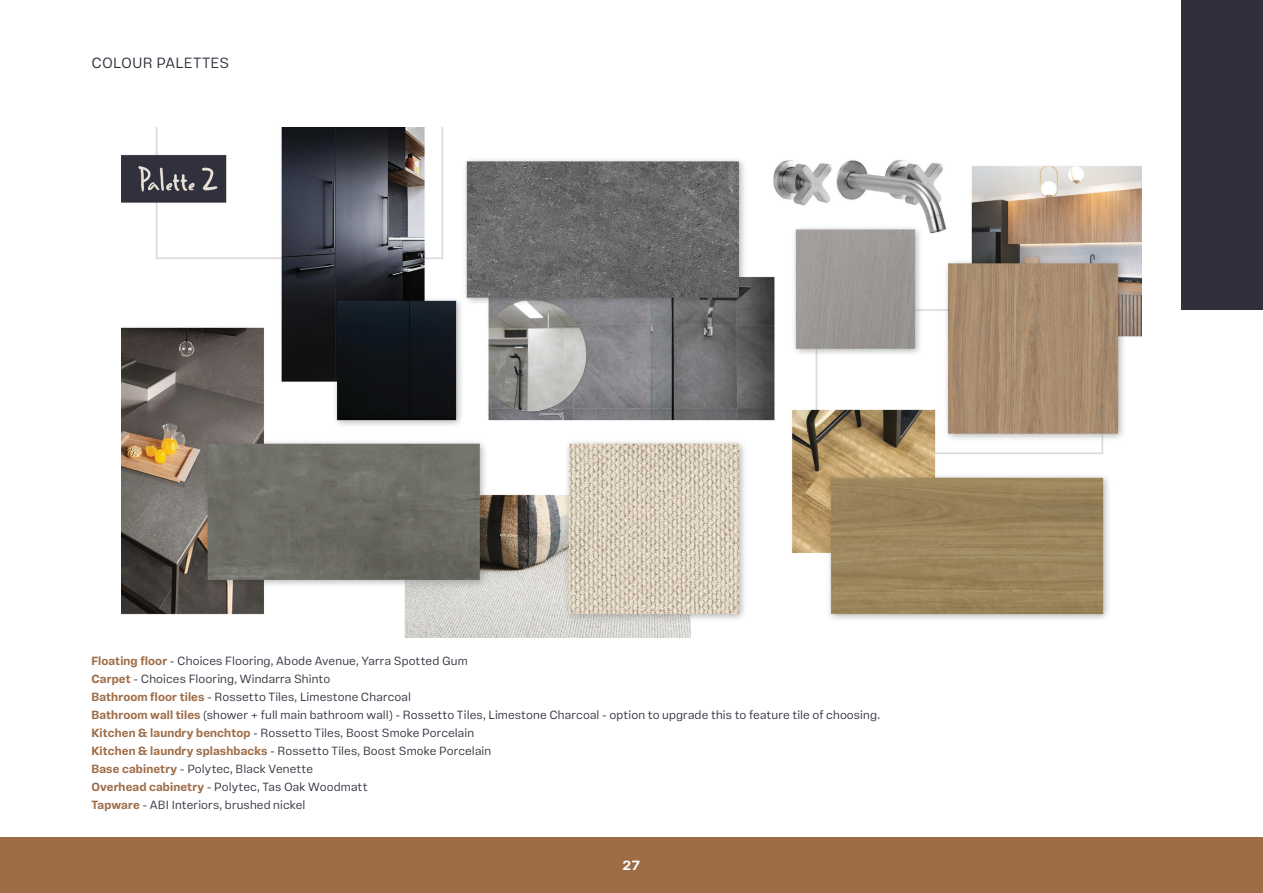
<style>
.page{position:relative;width:1263px;height:893px;background:#fff}
.page>*{position:absolute;margin:0;border:0;box-sizing:border-box;transform-origin:0 0}
.t1{font:300 15px "Vinila";letter-spacing:.015em;color:#30303d}
.t2{font:700 13.5px "Vinila";color:#fff}
.t3{font:300 12px/18px "Vinila";letter-spacing:.01em;color:#30303d}
.s1{font-weight:700;color:#9e6c47}
</style>
<div class="page">
<div style="left:0;top:838px;width:1263px;height:55px;background:#9e6c47"></div>
<img style="left:121px;top:127px;width:1021px;height:510px">
<div style="left:1182px;top:0;width:81px;height:309px;background:#30303d"></div>
<p class="t1" style="left:91px;top:54px;width:139px">COLOUR PALETTES</p>
<p class="t3" style="left:91px;top:652px;width:790px"><span class="s1">Floating floor</span> - Choices Flooring, Abode Avenue, Yarra Spotted Gum<br><span class="s1">Carpet</span> - Choices Flooring, Windarra Shinto<br><span class="s1">Bathroom floor tiles</span> - Rossetto Tiles, Limestone Charcoal<br><span class="s1">Bathroom wall tiles</span> (shower + full main bathroom wall) - Rossetto Tiles, Limestone Charcoal - option to upgrade this to feature tile of choosing.<br><span class="s1">Kitchen &amp; laundry benchtop</span> - Rossetto Tiles, Boost Smoke Porcelain<br><span class="s1">Kitchen &amp; laundry splashbacks</span> - Rossetto Tiles, Boost Smoke Porcelain<br><span class="s1">Base cabinetry</span> - Polytec, Black Venette<br><span class="s1">Overhead cabinetry</span> - Polytec, Tas Oak Woodmatt<br><span class="s1">Tapware</span> - ABI Interiors, brushed nickel</p>
<p class="t2" style="left:622px;top:857px;width:19px">27</p>
</div>
